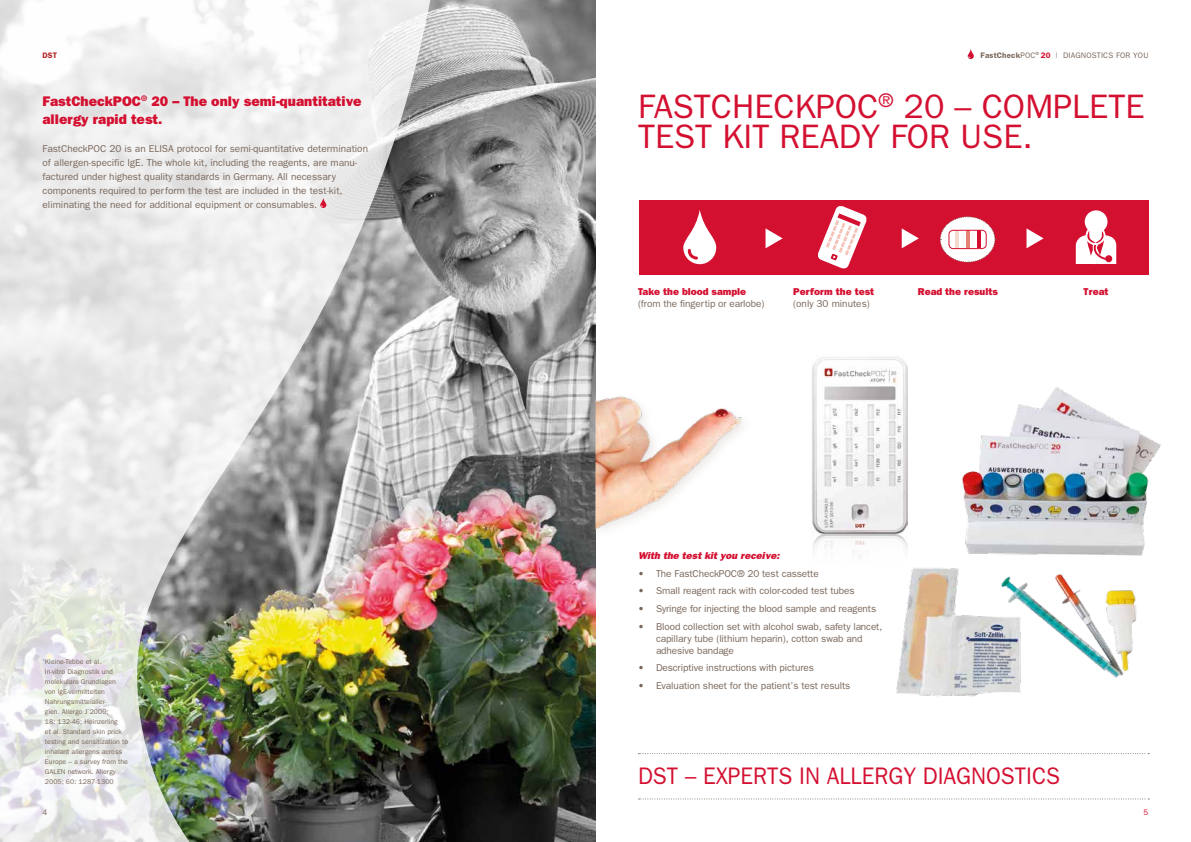
<style>
.page{position:relative;width:1191px;height:842px;background:#fff}
.page>*{position:absolute;margin:0;border:0;box-sizing:border-box;transform-origin:0 0}
.t1{font:34px/30.3px "Franklin Gothic CE";color:#d41031}
.t2{font:24px "Franklin Gothic CE";color:#d41031;scale:.94 1}
.t3{font:800 14px/18px "Franklin Gothic CE";color:#d41031}
.t4{font:10px/14px "Franklin Gothic CE";color:#796659}
.t5{font:800 10px "Franklin Gothic CE";color:#d41031}
.t6{font:italic 800 10px "Franklin Gothic";color:#d41031}
.t7{font:8px "Franklin Gothic CE";letter-spacing:.02em;color:#796659}
.t8{font:600 8px "Franklin Gothic CE";color:#b42222}
.t9{font:8px "Franklin Gothic CE";color:#d41031}
.t10{font:7px/10px "Franklin Gothic CE";color:#796659}
.s1{font-weight:600}
.s2{font-weight:600;color:#d41031}
</style>
<div class="page">
<img style="left:432px;top:0;width:163px;height:842px">
<div style="left:590px;top:392px;width:164px;height:149px;background:#b7aaa2;opacity:.25"></div>
<img style="left:595px;top:373px;width:159px;height:160px">
<img style="left:812px;top:357px;width:95px;height:200px">
<img style="left:0;top:0;width:432px;height:842px">
<svg style="left:638px;top:798px;width:511px;height:1px"></svg>
<svg style="left:967px;top:49px;width:7px;height:10px"></svg>
<svg style="left:638px;top:753px;width:511px;height:1px"></svg>
<div style="left:638px;top:200px;width:510px;height:75px;background:#d41031"></div>
<svg style="left:683px;top:210px;width:33px;height:54px"></svg>
<svg style="left:765px;top:228px;width:17px;height:20px"></svg>
<svg style="left:901px;top:228px;width:18px;height:20px"></svg>
<svg style="left:1026px;top:228px;width:17px;height:20px"></svg>
<svg style="left:1075px;top:210px;width:41px;height:54px"></svg>
<img style="left:888px;top:379px;width:273px;height:318px">
<svg style="left:320px;top:198px;width:6px;height:10px"></svg>
<svg style="left:818px;top:206px;width:49px;height:63px"></svg>
<svg style="left:940px;top:216px;width:55px;height:47px"></svg>
<svg style="left:954px;top:232px;width:4px;height:15px"></svg>
<hr style="left:966px;top:230px;width:3px;height:18px;background:#e68176">
<hr style="left:977px;top:230px;width:3px;height:18px;background:#d41031">
<div style="left:948px;top:230px;width:38px;height:19px;border:1px solid #d41031;border-radius:4px"></div>
<p class="t8" style="left:43px;top:50px;width:16px">DST</p>
<h3 class="t3" style="left:43px;top:92px;width:321px">FastCheckPOC<sup>®</sup> 20 – The only semi-quantitative allergy rapid test.</h3>
<p class="t4" style="left:43px;top:141px;width:327px">FastCheckPOC 20 is an ELISA protocol for semi-quantitative determination of allergen-specific IgE. The whole kit, including the reagents, are manu&shy;factured under highest quality standards in Germany. All necessary components required to perform the test are included in the test-kit, eliminating the need for additional equipment or consumables.</p>
<p class="t10" style="left:45px;top:657px;width:85px;text-indent:-2px"><sup>*</sup>Kleine-Tebbe et al.<br>In-vitro Diagnostik und molekulare Grundlagen von IgE-vermittelten<br>Nahrungsmittelaller-<br>gien. Allergo J 2009;<br>18: 132-46; Heinzerling<br>et al. Standard skin prick testing and sensitization to inhalant allergens across<br>Europe – a survey from the<br>GALEN network. Allergy<br>2005; 60: 1287-1300</p>
<p class="t7" style="left:43px;top:807px;width:6px">4</p>
<p class="t7" style="left:980px;top:50px;width:169px"><span class="s1">FastCheck</span>POC<sup>®</sup> <span class="s2">20</span> | DIAGNOSTICS FOR YOU</p>
<h1 class="t1" style="left:638px;top:91px;width:508px">FASTCHECKPOC<sup>®</sup> 20 – COMPLETE<br>TEST KIT READY FOR USE.</h1>
<p class="t5" style="left:638px;top:286px;width:110px">Take the blood sample</p>
<p class="t4" style="left:638px;top:297px;width:128px">(from the fingertip or earlobe)</p>
<p class="t5" style="left:793px;top:286px;width:82px">Perform the test</p>
<p class="t4" style="left:793px;top:297px;width:78px">(only 30 minutes)</p>
<p class="t5" style="left:918px;top:286px;width:82px">Read the results</p>
<p class="t5" style="left:1083px;top:286px;width:26px">Treat</p>
<p class="t6" style="left:638px;top:550px;width:143px">With the test kit you receive:</p>
<p class="t4" style="left:638px;top:566px;width:182px">• The FastCheckPOC® 20 test cassette</p>
<p class="t4" style="left:638px;top:584px;width:218px">• Small reagent rack with color-coded test tubes</p>
<p class="t4" style="left:638px;top:601px;width:240px">• Syringe for injecting the blood sample and reagents</p>
<p class="t4" style="left:656px;top:620px;width:228px;line-height:12px;text-indent:-18px">• Blood collection set with alcohol swab, safety lancet, capillary tube (lithium heparin), cotton swab and adhesive bandage</p>
<p class="t4" style="left:638px;top:661px;width:178px">• Descriptive instructions with pictures</p>
<p class="t4" style="left:638px;top:678px;width:214px">• Evaluation sheet for the patient’s test results</p>
<h2 class="t2" style="left:638px;top:763px;width:450px">DST – EXPERTS IN ALLERGY DIAGNOSTICS</h2>
<p class="t9" style="left:1143px;top:807px;width:6px">5</p>
</div>
